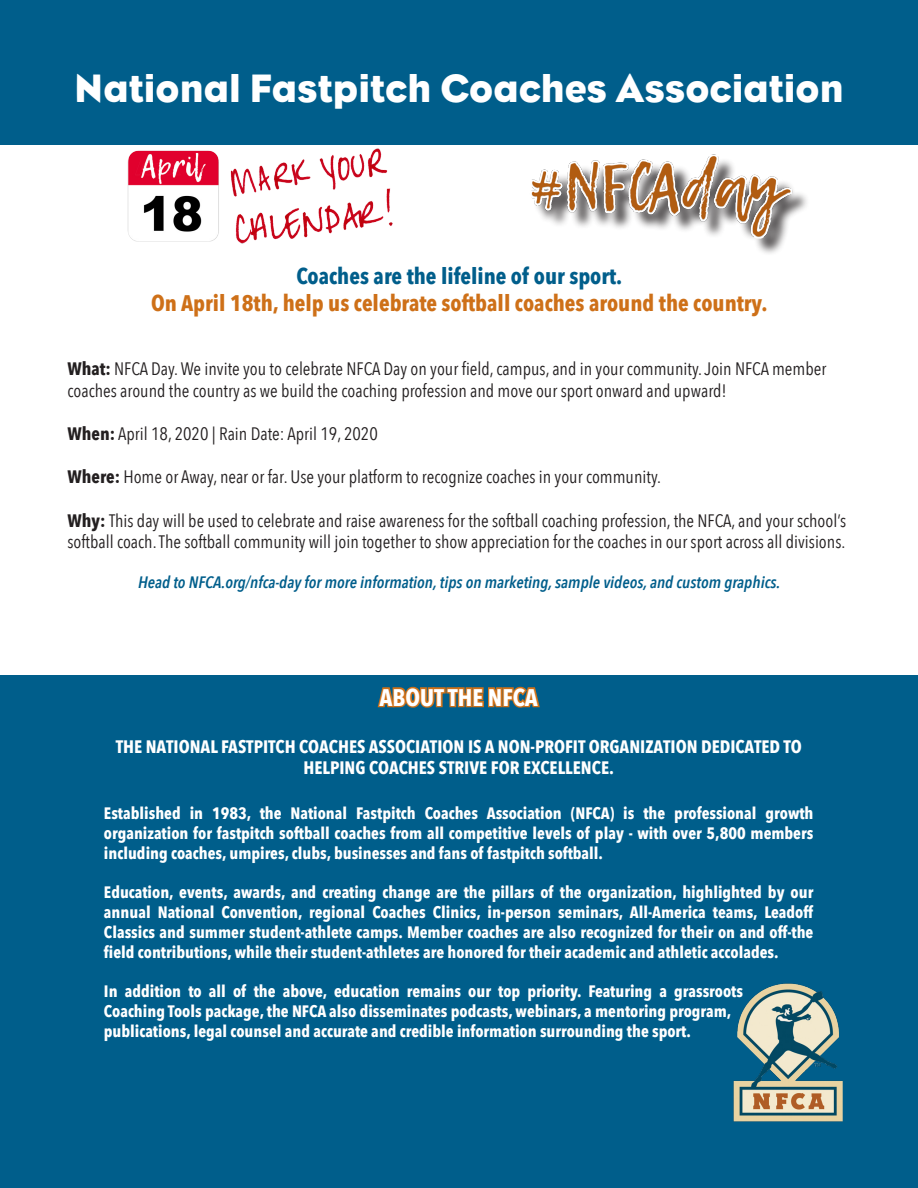
<style>
.page{position:relative;width:918px;height:1188px;background:#fff}
.page>*{position:absolute;margin:0;border:0;box-sizing:border-box;transform-origin:0 0}
.t1{font:40.5px "Eagle";color:#fff}
.t2{font:700 24px "Avenir Next Condensed";color:#fff}
.t3{font:700 22.5px "Avenir Next Condensed";color:#ce7018}
.t4{font:700 22.5px "Avenir Next Condensed";color:#005e8b}
.t5{font:18px/21.6px "Avenir Next Condensed";color:#231f20}
.t6{font:700 18px/21.6px "Avenir Next Condensed";color:#fff;text-align:center}
.t7{font:700 16.5px/19.8px "Avenir Next Condensed";color:#fff;text-align:justify}
.t8{font:italic 600 16.5px "Avenir Next Condensed";color:#005e8b}
.s1{font-weight:700}
</style>
<div class="page">
<div style="left:0;top:675px;width:918px;height:513px;background:#005e8b"></div>
<div style="left:0;top:0;width:918px;height:145px;background:#005e8b"></div>
<div style="left:534px;top:157px;width:276px;height:99px;background:#231f20;opacity:.75"></div>
<img style="left:531px;top:154px;width:267px;height:93px">
<img style="left:733px;top:983px;width:110px;height:139px">
<svg style="left:377px;top:686px;width:163px;height:22px"></svg>
<img style="left:127px;top:148px;width:266px;height:96px">
<p class="t1" style="left:74px;top:65px;width:771px">National Fastpitch Coaches Association</p>
<p class="t4" style="left:296px;top:262px;width:327px">Coaches are the lifeline of our sport.</p>
<p class="t3" style="left:151px;top:289px;width:618px">On April 18th, help us celebrate softball coaches around the country.</p>
<p class="t5" style="left:68px;top:357px;width:760px"><span class="s1">What:</span> NFCA Day. We invite you to celebrate NFCA Day on your field, campus, and in your community. Join NFCA member coaches around the country as we build the coaching profession and move our sport onward and upward!</p>
<p class="t5" style="left:68px;top:422px;width:312px"><span class="s1">When:</span> April 18, 2020 | Rain Date: April 19, 2020</p>
<p class="t5" style="left:68px;top:465px;width:595px"><span class="s1">Where:</span> Home or Away, near or far. Use your platform to recognize coaches in your community.</p>
<p class="t5" style="left:68px;top:509px;width:780px"><span class="s1">Why:</span> This day will be used to celebrate and raise awareness for the softball coaching profession, the NFCA, and your school’s softball coach. The softball community will join together to show appreciation for the coaches in our sport across all divisions.</p>
<p class="t8" style="left:138px;top:572px;width:644px">Head to NFCA.org/nfca-day for more information, tips on marketing, sample videos, and custom graphics.</p>
<p class="t2" style="left:380px;top:683px;width:160px">ABOUT THE NFCA</p>
<p class="t6" style="left:116px;top:735px;width:687px">THE NATIONAL FASTPITCH COACHES ASSOCIATION IS A NON-PROFIT ORGANIZATION DEDICATED TO<br>HELPING COACHES STRIVE FOR EXCELLENCE.</p>
<p class="t7" style="left:104px;top:803px;width:711px">Established in 1983, the National Fastpitch Coaches Association (NFCA) is the professional growth organization for fastpitch softball coaches from all competitive levels of play - with over 5,800 members including coaches, umpires, clubs, businesses and fans of fastpitch softball.</p>
<p class="t7" style="left:104px;top:883px;width:711px">Education, events, awards, and creating change are the pillars of the organization, highlighted by our annual National Convention, regional Coaches Clinics, in-person seminars, All-America teams, Leadoff Classics and summer student-athlete camps. Member coaches are also recognized for their on and off-the field contributions, while their student-athletes are honored for their academic and athletic accolades.</p>
<p class="t7" style="left:104px;top:982px;width:641px;text-align:left">In addition to all of the above, education remains our top priority. Featuring a grassroots<br>Coaching Tools package, the NFCA also disseminates podcasts, webinars, a mentoring program, publications, legal counsel and accurate and credible information surrounding the sport.</p>
</div>
